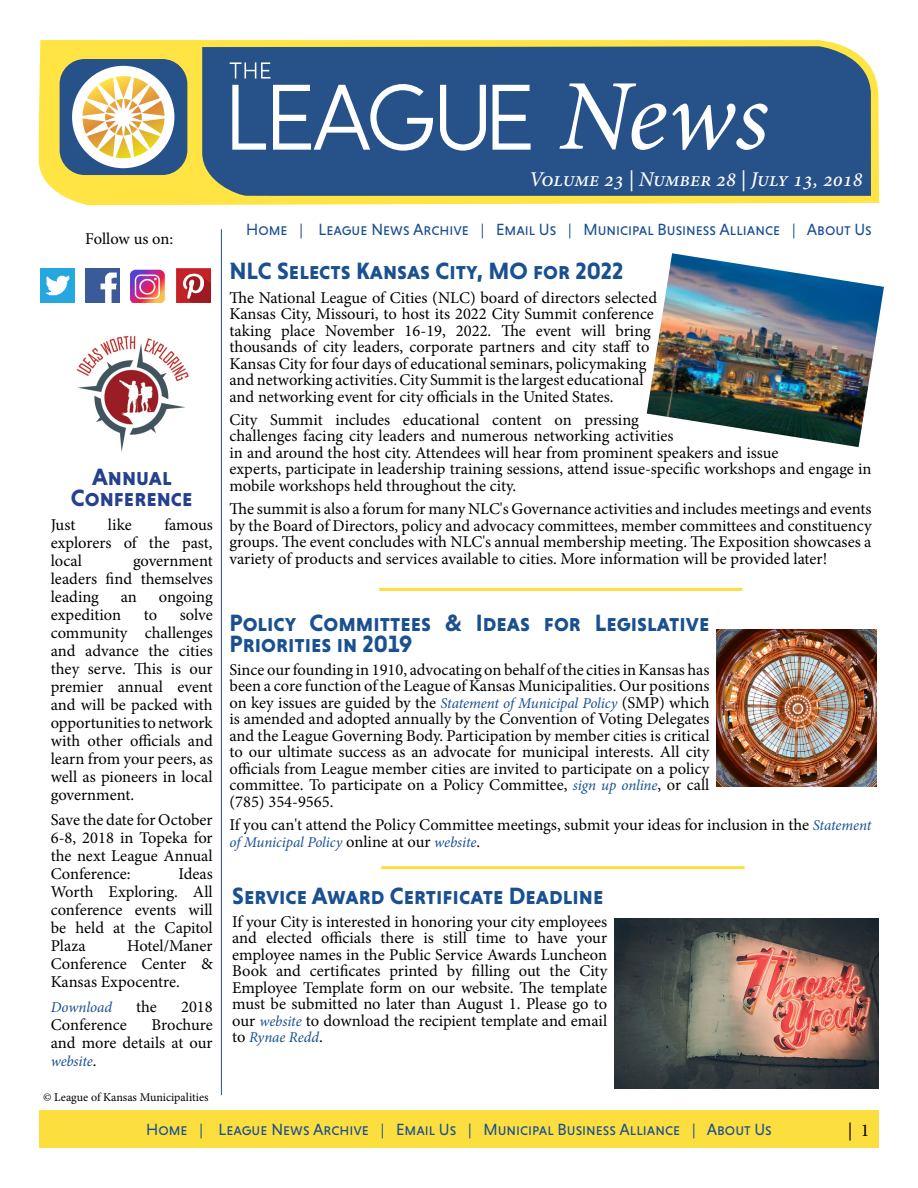
<style>
.page{position:relative;width:918px;height:1188px;background:#fff}
.page>*{position:absolute;margin:0;border:0;box-sizing:border-box;transform-origin:0 0}
.t1{font:24px/21px "Niveau Grotesk Bold Small Caps";color:#1a5091}
.t2{font:24px/21px "Niveau Grotesk Bold Small Caps";color:#25408f;text-align:center}
.t3{font:italic 500 21px "Minion Pro";color:#fff}
.t4{font:18px "Minion Pro";color:#000}
.t5{font:16.5px/16.5px "Minion Pro";color:#000;text-align:justify}
.t6{font:16.5px "Niveau Grotesk Regular Small Caps";color:#1a5091}
.t7{font:italic 15px "Minion Pro";letter-spacing:-.01em;color:#1a5091}
.t8{font:12px "Minion Pro";color:#000}
.s1{font-style:normal;font-size:16.5px;color:#000}
.s2{font-style:italic;font-size:15px;color:#1a5091}
</style>
<div class="page">
<svg style="left:39px;top:40px;width:840px;height:165px;fill:#ffe443"></svg>
<div style="left:202px;top:46px;width:669px;height:150px;background:#265289"></div>
<div style="left:60px;top:59px;width:127px;height:116px;background:#265289;border-radius:25px"></div>
<div style="left:72px;top:66px;width:102px;height:102px;background:#fff;border-radius:50%"></div>
<svg style="left:82px;top:76px;width:82px;height:82px"></svg>
<svg style="left:440px;top:85px;width:46px;height:66px"></svg>
<svg style="left:493px;top:85px;width:38px;height:65px"></svg>
<svg style="left:230px;top:62px;width:203px;height:89px"></svg>
<svg style="left:559px;top:83px;width:107px;height:67px"></svg>
<svg style="left:672px;top:104px;width:96px;height:46px"></svg>
<div style="left:39px;top:1111px;width:840px;height:37px;background:#fdde3f"></div>
<img style="left:177px;top:269px;width:34px;height:34px">
<img style="left:40px;top:269px;width:34px;height:34px">
<img style="left:130px;top:269px;width:36px;height:34px">
<img style="left:86px;top:269px;width:34px;height:34px">
<hr style="left:221px;top:229px;width:1px;height:866px;background:#1a5091">
<img style="left:76px;top:335px;width:113px;height:117px">
<hr style="left:379px;top:588px;width:363px;height:3px;background:#fdde3f">
<img style="left:716px;top:630px;width:160px;height:157px">
<img style="left:647px;top:253px;width:237px;height:194px">
<img style="left:615px;top:918px;width:264px;height:171px">
<hr style="left:381px;top:866px;width:364px;height:3px;background:#fdde3f">
<p class="t3" style="left:529px;top:165px;width:335px">Volume 23 | Number 28 | July 13, 2018</p>
<p class="t5" style="left:85px;top:230px;width:89px">Follow us on:</p>
<p class="t6" style="left:246px;top:220px;width:627px">Home | League News Archive | Email Us | Municipal Business Alliance | About Us</p>
<h1 class="t2" style="left:71px;top:466px;width:123px">Annual<br>Conference</h1>
<p class="t5" style="left:51px;top:517px;width:26px">Just</p>
<p class="t5" style="left:108px;top:517px;width:25px">like</p>
<p class="t5" style="left:51px;top:516px;width:164px;line-height:18px;text-indent:114px">famous explorers of the past, local</p>
<p class="t5" style="left:51px;top:552px;width:163px;line-height:18px;text-indent:82px">government leaders find themselves leading</p>
<p class="t5" style="left:121px;top:589px;width:18px">an</p>
<p class="t5" style="left:159px;top:589px;width:55px">ongoing</p>
<p class="t5" style="left:51px;top:606px;width:164px;line-height:18px;text-indent:129px">solve community challenges and advance the cities they serve. This is our premier annual event and will be packed with opportunities to network with other officials and learn from your peers, as well as pioneers in local government.</p>
<p class="t5" style="left:51px;top:811px;width:164px;line-height:18px">Save the date for October 6-8, 2018 in Topeka for the next League Annual Conference:</p>
<p class="t5" style="left:51px;top:607px;width:72px">expedition</p>
<p class="t5" style="left:144px;top:607px;width:15px">to</p>
<p class="t5" style="left:51px;top:865px;width:164px;line-height:18px;text-indent:128px">Ideas Worth Exploring. All conference events will be held at the Capitol Plaza</p>
<p class="t5" style="left:51px;top:937px;width:163px;line-height:18px;text-indent:76px">Hotel/Maner Conference Center &amp; Kansas Expocentre.</p>
<p class="t7" style="left:51px;top:997px;width:63px">Download</p>
<p class="t5" style="left:136px;top:998px;width:22px">the</p>
<p class="t5" style="left:181px;top:998px;width:33px">2018</p>
<p class="t5" style="left:51px;top:1016px;width:78px">Conference</p>
<p class="t5" style="left:51px;top:1016px;width:164px;line-height:18px;text-align:right">Brochure<br>and more details at our</p>
<p class="t7" style="left:51px;top:1051px;width:47px">website<span class="s1">.</span></p>
<p class="t8" style="left:43px;top:1089px;width:167px">© League of Kansas Municipalities</p>
<h1 class="t1" style="left:230px;top:260px;width:395px">NLC Selects Kansas City, MO for 2022</h1>
<p class="t5" style="left:230px;top:289px;width:429px;text-align:left">The National League of Cities (NLC) board of directors selected Kansas City, Missouri, to host its 2022 City Summit conference taking place November 16-19, 2022. The event will bring thousands of city leaders, corporate partners and city staff to Kansas City for four days of educational seminars, policymaking and networking activities. City Summit is the largest educational and networking event for city officials in the United States.</p>
<p class="t5" style="left:230px;top:411px;width:644px;text-align:left">City Summit includes educational content on pressing<br>challenges facing city leaders and numerous networking activities<br>in and around the host city. Attendees will hear from prominent speakers and issue<br>experts, participate in leadership training sessions, attend issue-specific workshops and engage in mobile workshops held throughout the city.</p>
<p class="t5" style="left:230px;top:501px;width:644px">The summit is also a forum for many NLC's Governance activities and includes meetings and events by the Board of Directors, policy and advocacy committees, member committees and constituency groups. The event concludes with NLC's annual membership meeting. The Exposition showcases a variety of products and services available to cities. More information will be provided later!</p>
<h1 class="t1" style="left:230px;top:612px;width:481px">Policy Committees &amp; Ideas for Legislative<br>Priorities in 2019</h1>
<p class="t5" style="left:230px;top:661px;width:482px">Since our founding in 1910, advocating on behalf of the cities in Kansas has been a core function of the League of Kansas Municipalities. Our positions on key issues are guided by the <span class="s2">Statement of Municipal Policy</span> (SMP) which is amended and adopted annually by the Convention of Voting Delegates and the League Governing Body. Participation by member cities is critical to our ultimate success as an advocate for municipal interests. All city officials from League member cities are invited to participate on a policy committee. To participate on a Policy Committee, <span class="s2">sign up online</span>, or call (785) 354-9565.</p>
<p class="t5" style="left:230px;top:817px;width:643px">If you can't attend the Policy Committee meetings, submit your ideas for inclusion in the <span class="s2">Statement</span></p>
<p class="t7" style="left:230px;top:832px;width:252px">of Municipal Policy <span class="s1">online at our</span> website<span class="s1">.</span></p>
<h1 class="t1" style="left:232px;top:885px;width:373px">Service Award Certificate Deadline</h1>
<p class="t5" style="left:232px;top:913px;width:377px">If your City is interested in honoring your city employees and elected officials there is still time to have your employee names in the Public Service Awards Luncheon Book and certificates printed by filling out the City Employee Template form on our website. The template must be submitted no later than August 1. Please go to our <span class="s2">website</span> to download the recipient template and email</p>
<p class="t7" style="left:232px;top:1027px;width:92px"><span class="s1">to</span> Rynae Redd<span class="s1">.</span></p>
<p class="t6" style="left:146px;top:1120px;width:627px">Home | League News Archive | Email Us | Municipal Business Alliance | About Us</p>
<p class="t4" style="left:848px;top:1118px;width:23px">| 1</p>
</div>
